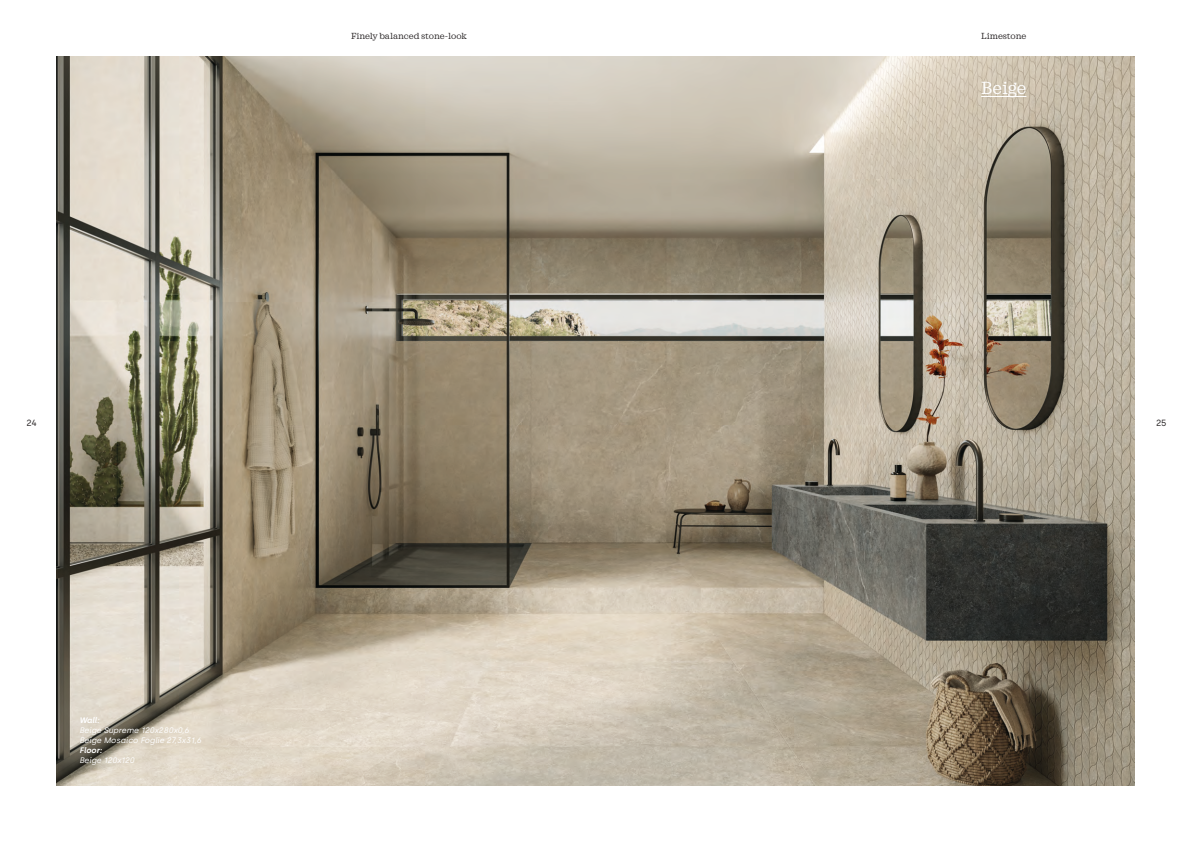
<style>
.page{position:relative;width:1191px;height:842px;background:#fff}
.page>*{position:absolute;margin:0;border:0;box-sizing:border-box;transform-origin:0 0}
.t1{font:18px "Sagona";color:#fff}
.t2{font:9px "Sagona";color:#231f20}
.t3{font:9px "Silka";color:#231f20}
.t4{font:italic 8px "Silka";color:#fff}
.t5{font:italic 600 8px "Silka";color:#fff}
</style>
<div class="page">
<img style="left:57px;top:57px;width:1077px;height:728px">
<hr style="left:981px;top:96px;width:45px;height:1px;background:#fff">
<p class="t2" style="left:351px;top:30px;width:117px">Finely balanced stone-look</p>
<p class="t2" style="left:981px;top:30px;width:47px">Limestone</p>
<p class="t1" style="left:981px;top:77px;width:47px">Beige</p>
<p class="t3" style="left:26px;top:418px;width:12px">24</p>
<p class="t3" style="left:1156px;top:418px;width:12px">25</p>
<p class="t5" style="left:79px;top:715px;width:21px">Wall:</p>
<p class="t4" style="left:79px;top:725px;width:111px">Beige Supreme 120x280x0,6</p>
<p class="t4" style="left:79px;top:735px;width:124px">Beige Mosaico Foglie 27,3x31,6</p>
<p class="t5" style="left:79px;top:745px;width:24px">Floor:</p>
<p class="t4" style="left:79px;top:755px;width:57px">Beige 120x120</p>
</div>
